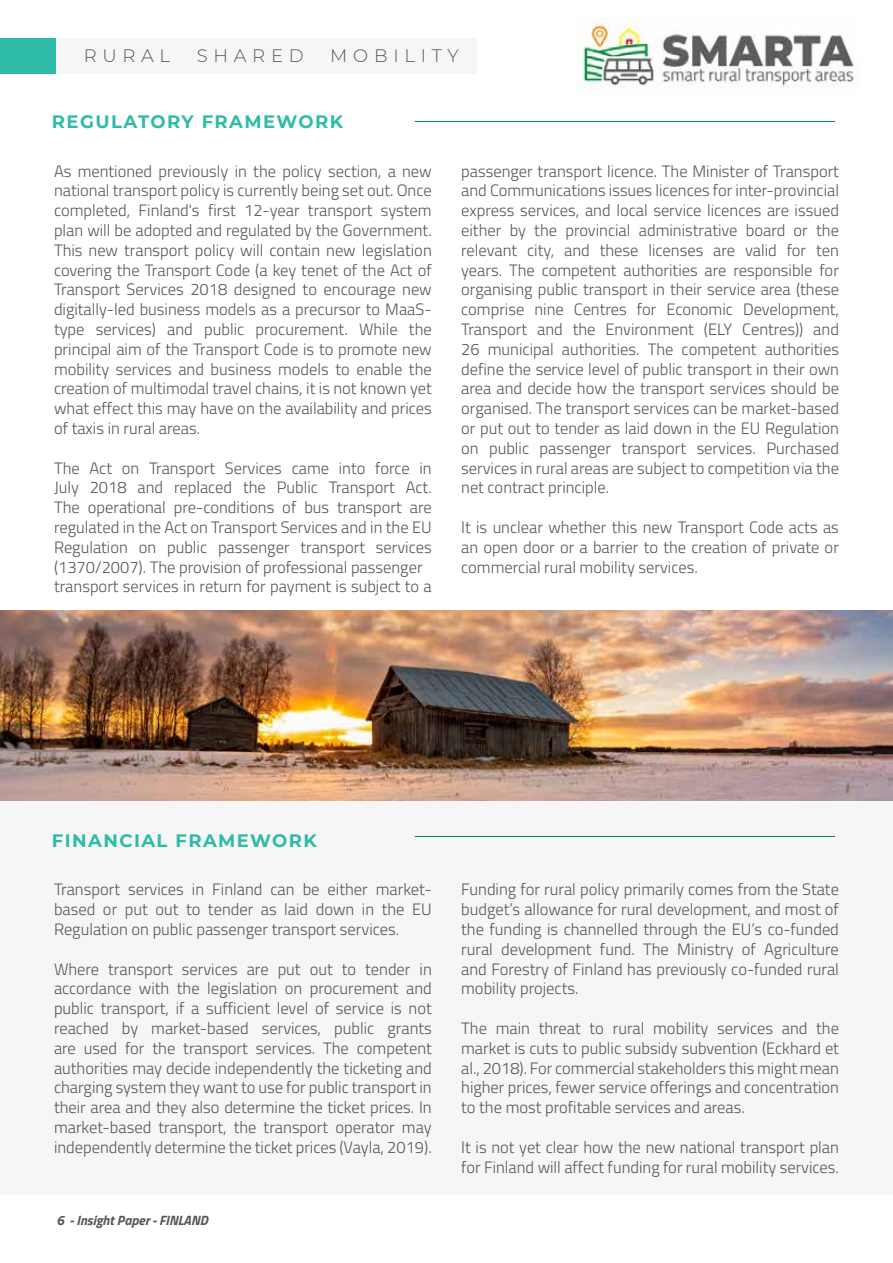
<style>
.page{position:relative;width:893px;height:1263px;background:#fff}
.page>*{position:absolute;margin:0;border:0;box-sizing:border-box;transform-origin:0 0}
.t1{font:700 18px "Montserrat";letter-spacing:.08em;color:#2ebba8}
.t2{font:300 18px "Montserrat";letter-spacing:.32em;color:#54565a}
.t3{font:300 16.5px/19.8px "Titillium Web";color:#54565a;text-align:justify}
.t4{font:italic 700 13.5px "Titillium Web";color:#54565a}
</style>
<div class="page">
<div style="left:56px;top:38px;width:420px;height:36px;background:#f6f6f6"></div>
<div style="left:0;top:38px;width:56px;height:36px;background:#2ebba8"></div>
<img style="left:575px;top:19px;width:280px;height:69px">
<hr style="left:415px;top:121px;width:420px;height:1px;background:#008576">
<div style="left:0;top:797px;width:893px;height:398px;background:#f6f6f6"></div>
<hr style="left:415px;top:836px;width:420px;height:1px;background:#008576">
<img style="left:0;top:610px;width:893px;height:191px">
<p class="t2" style="left:84px;top:44px;width:88px">RURAL</p>
<p class="t2" style="left:197px;top:44px;width:108px">SHARED</p>
<p class="t2" style="left:330px;top:44px;width:130px">MOBILITY</p>
<p class="t1" style="left:52px;top:109px;width:293px">REGULATORY FRAMEWORK</p>
<p class="t3" style="left:54px;top:160px;width:379px">As mentioned previously in the policy section, a new national transport policy is currently being set out. Once completed, Finland's first 12-year transport system plan will be adopted and regulated by the Government.<br>This new transport policy will contain new legislation covering the Transport Code (a key tenet of the Act of Transport Services 2018 designed to encourage new digitally-led business models as a precursor to MaaS&shy;type services) and public procurement. While the principal aim of the Transport Code is to promote new mobility services and business models to enable the creation of multimodal travel chains, it is not known yet what effect this may have on the availability and prices of taxis in rural areas.</p>
<p class="t3" style="left:54px;top:457px;width:379px;text-align:left">The Act on Transport Services came into force in July 2018 and replaced the Public Transport Act.<br>The operational pre-conditions of bus transport are regulated in the Act on Transport Services and in the EU Regulation on public passenger transport services (1370/2007). The provision of professional passenger transport services in return for payment is subject to a</p>
<p class="t3" style="left:461px;top:160px;width:379px">passenger transport licence. The Minister of Transport and Communications issues licences for inter-provincial express services, and local service licences are issued either by the provincial administrative board or the relevant city, and these licenses are valid for ten years. The competent authorities are responsible for organising public transport in their service area (these comprise nine Centres for Economic Development, Transport and the Environment (ELY Centres)) and 26 municipal authorities. The competent authorities define the service level of public transport in their own area and decide how the transport services should be organised. The transport services can be market-based or put out to tender as laid down in the EU Regulation on public passenger transport services. Purchased services in rural areas are subject to competition via the net contract principle.</p>
<p class="t3" style="left:461px;top:516px;width:379px">It is unclear whether this new Transport Code acts as an open door or a barrier to the creation of private or commercial rural mobility services.</p>
<p class="t1" style="left:52px;top:827px;width:266px">FINANCIAL FRAMEWORK</p>
<p class="t3" style="left:54px;top:879px;width:379px">Transport services in Finland can be either market&shy;based or put out to tender as laid down in the EU Regulation on public passenger transport services.</p>
<p class="t3" style="left:54px;top:958px;width:379px">Where transport services are put out to tender in accordance with the legislation on procurement and public transport, if a sufficient level of service is not reached by market-based services, public grants are used for the transport services. The competent authorities may decide independently the ticketing and charging system they want to use for public transport in their area and they also determine the ticket prices. In market-based transport, the transport operator may independently determine the ticket prices (Vayla, 2019).</p>
<p class="t4" style="left:56px;top:1210px;width:153px">6 - Insight Paper - FINLAND</p>
<p class="t3" style="left:461px;top:879px;width:379px">Funding for rural policy primarily comes from the State budget’s allowance for rural development, and most of the funding is channelled through the EU’s co-funded rural development fund. The Ministry of Agriculture and Forestry of Finland has previously co-funded rural mobility projects.</p>
<p class="t3" style="left:461px;top:1017px;width:379px">The main threat to rural mobility services and the market is cuts to public subsidy subvention (Eckhard et al., 2018). For commercial stakeholders this might mean higher prices, fewer service offerings and concentration to the most profitable services and areas.</p>
<p class="t3" style="left:461px;top:1136px;width:379px">It is not yet clear how the new national transport plan for Finland will affect funding for rural mobility services.</p>
</div>
